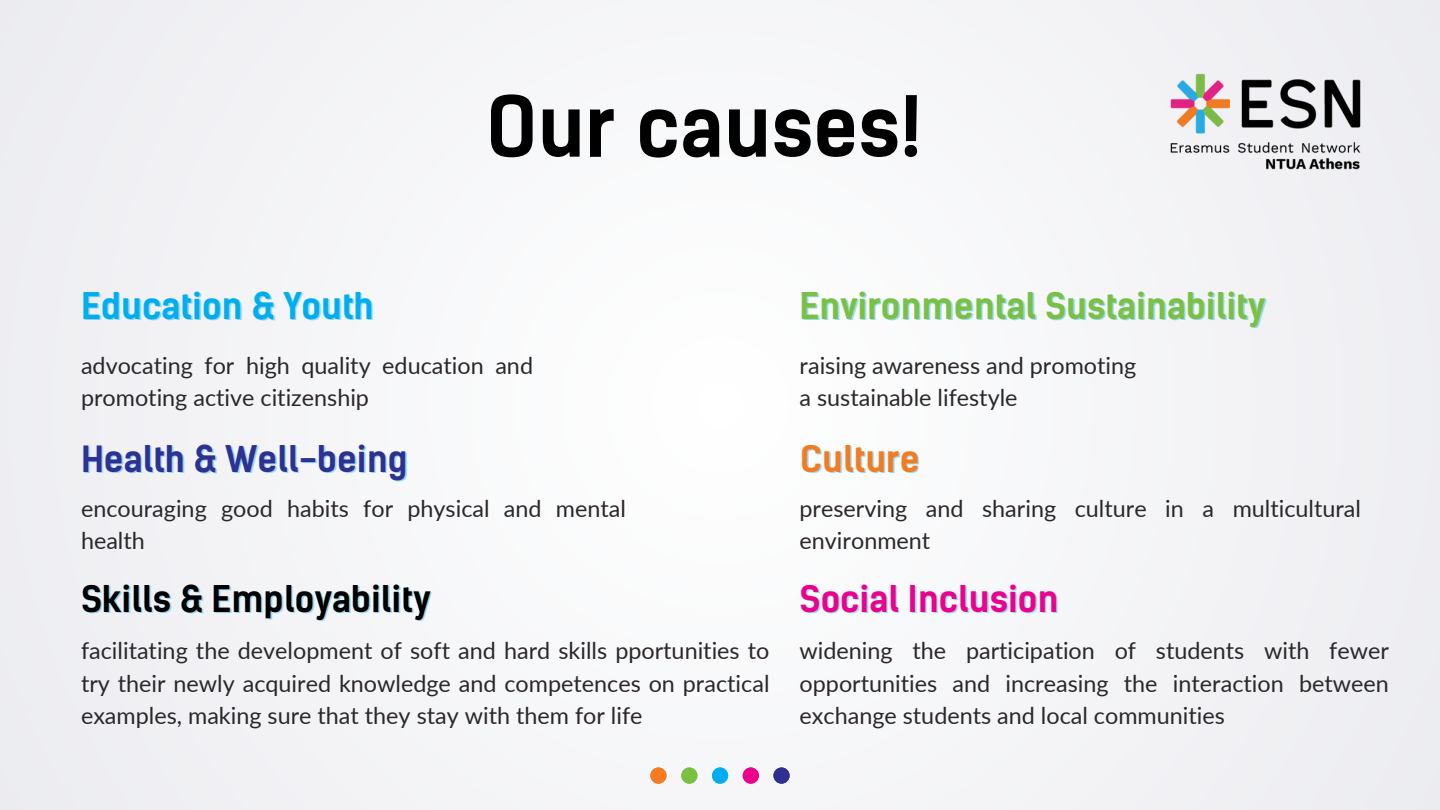
<style>
.page{position:relative;width:1440px;height:810px;background:#f5f5f7}
.page>*{position:absolute;margin:0;border:0;box-sizing:border-box;transform-origin:0 0}
.t1{font:700 80px "Kelson Sans";color:#000}
.t2{font:700 35px "Kelson Sans";color:#7ac143}
.t3{font:700 35px "Kelson Sans";color:#000}
.t4{font:700 35px "Kelson Sans";color:#2e3192}
.t5{font:700 35px "Kelson Sans";color:#00aeef}
.t6{font:700 35px "Kelson Sans";color:#ec008c}
.t7{font:700 35px "Kelson Sans";color:#f47b20}
.t8{font:23.4px/32.3px "Lato";color:#2b272a}
</style>
<div class="page">
<div style="left:650px;top:768px;width:17px;height:16px;background:#f47b20;border-radius:50%"></div>
<div style="left:681px;top:768px;width:16px;height:16px;background:#7ac143;border-radius:50%"></div>
<div style="left:712px;top:768px;width:16px;height:16px;background:#00aeef;border-radius:50%"></div>
<div style="left:743px;top:768px;width:16px;height:16px;background:#ec008c;border-radius:50%"></div>
<div style="left:773px;top:768px;width:17px;height:16px;background:#2e3192;border-radius:50%"></div>
<img style="left:1170px;top:73px;width:191px;height:97px">
<h1 class="t1" style="left:486px;top:81px;width:437px">Our causes!</h1>
<p class="t5" style="left:81px;top:286px;width:294px">Education &amp; Youth</p>
<h2 class="t8" style="left:81px;top:348px;width:454px">advocating for high quality education and promoting active citizenship</h2>
<h2 class="t4" style="left:81px;top:438px;width:328px">Health &amp; Well-being</h2>
<p class="t8" style="left:81px;top:491px;width:547px">encouraging good habits for physical and mental health</p>
<h2 class="t3" style="left:81px;top:579px;width:351px">Skills &amp; Employability</h2>
<p class="t8" style="left:81px;top:634px;width:690px;text-align:justify">facilitating the development of soft and hard skills pportunities to try their newly acquired knowledge and competences on practical examples, making sure that they stay with them for life</p>
<p class="t2" style="left:800px;top:286px;width:468px">Environmental Sustainability</p>
<p class="t8" style="left:800px;top:348px;width:338px">raising awareness and promoting</p>
<h2 class="t8" style="left:800px;top:381px;width:220px">a sustainable lifestyle</h2>
<p class="t7" style="left:800px;top:438px;width:121px">Culture</p>
<p class="t8" style="left:800px;top:491px;width:563px">preserving and sharing culture in a multicultural environment</p>
<h2 class="t6" style="left:800px;top:579px;width:261px">Social Inclusion</h2>
<h2 class="t8" style="left:800px;top:634px;width:591px;text-align:justify">widening the participation of students with fewer opportunities and increasing the interaction between exchange students and local communities</h2>
</div>
